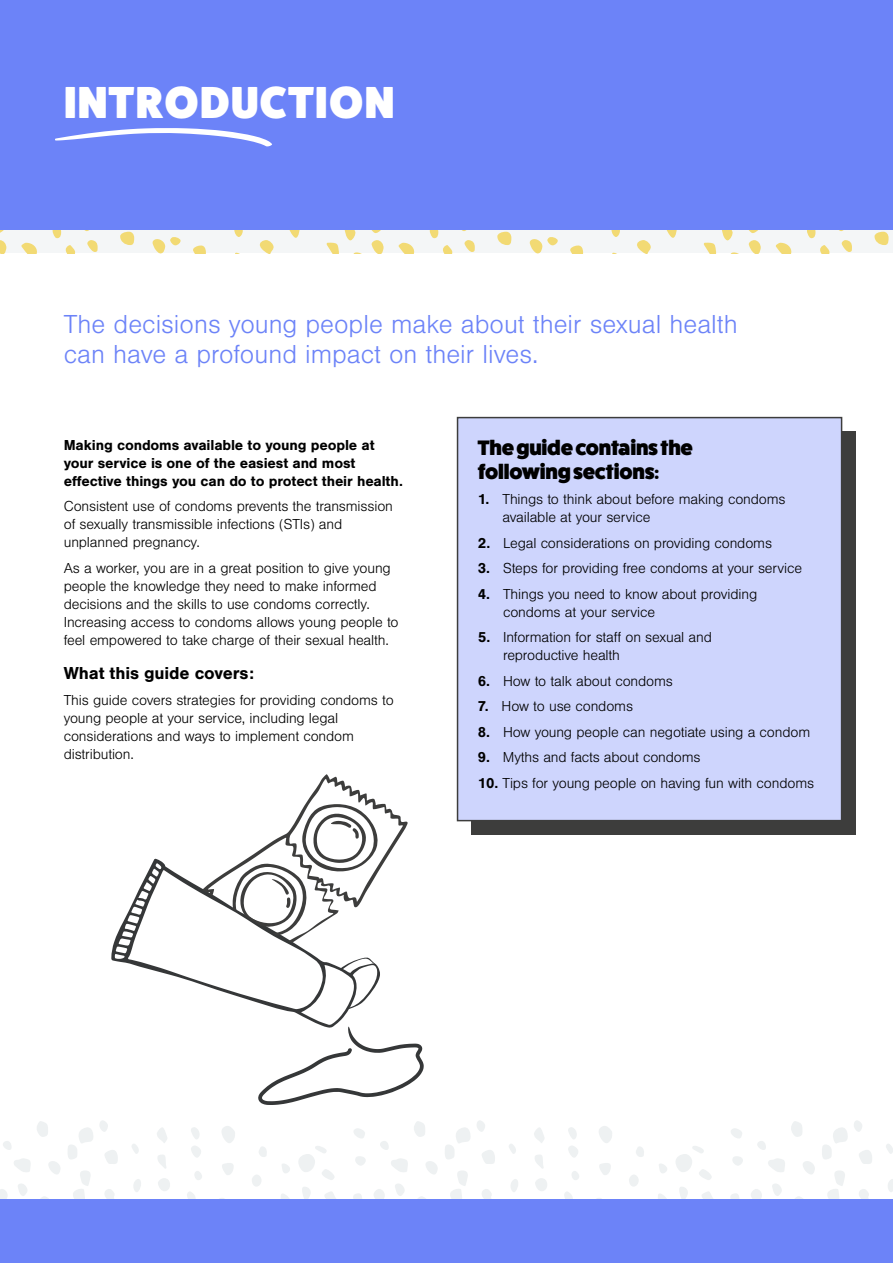
<style>
.page{position:relative;width:893px;height:1263px;background:#fff}
.page>*{position:absolute;margin:0;border:0;box-sizing:border-box;transform-origin:0 0}
.t1{font:800 45px "Fat Frank";letter-spacing:.03em;color:#fff}
.t2{font:300 27px/30px "Nimbus San";color:#6c83f8}
.t3{font:800 21px/24px "Fat Frank";letter-spacing:-.01em;color:#000}
.t4{font:700 18px "Nimbus San";letter-spacing:-.01em;color:#000}
.t5{font:300 15px/18px "Nimbus San";letter-spacing:-.01em;color:#000}
.t6{font:700 15px/18px "Nimbus San";letter-spacing:-.01em;color:#000}
.s1{font-weight:700}
</style>
<div class="page">
<div style="left:471px;top:431px;width:384px;height:403px;background:#3d3d3c"></div>
<div style="left:457px;top:417px;width:385px;height:404px;background:#ced5fd;border:2px solid #3d3d3c"></div>
<div style="left:0;top:229px;width:893px;height:24px;background:#f4f6f7"></div>
<svg style="left:79px;top:229px;width:15px;height:2px"></svg>
<svg style="left:120px;top:232px;width:14px;height:13px"></svg>
<svg style="left:21px;top:243px;width:16px;height:10px"></svg>
<svg style="left:0;top:229px;width:7px;height:4px"></svg>
<svg style="left:259px;top:240px;width:15px;height:13px"></svg>
<svg style="left:193px;top:245px;width:13px;height:8px"></svg>
<svg style="left:288px;top:229px;width:12px;height:9px"></svg>
<svg style="left:0;top:240px;width:7px;height:13px"></svg>
<svg style="left:87px;top:240px;width:11px;height:12px"></svg>
<svg style="left:65px;top:245px;width:10px;height:8px"></svg>
<svg style="left:51px;top:229px;width:10px;height:10px"></svg>
<svg style="left:234px;top:229px;width:9px;height:8px"></svg>
<svg style="left:152px;top:237px;width:29px;height:16px"></svg>
<svg style="left:456px;top:229px;width:15px;height:2px"></svg>
<svg style="left:497px;top:232px;width:14px;height:13px"></svg>
<svg style="left:398px;top:243px;width:17px;height:10px"></svg>
<svg style="left:637px;top:240px;width:14px;height:13px"></svg>
<svg style="left:570px;top:245px;width:13px;height:8px"></svg>
<svg style="left:665px;top:229px;width:12px;height:9px"></svg>
<svg style="left:326px;top:229px;width:58px;height:24px"></svg>
<svg style="left:464px;top:240px;width:11px;height:12px"></svg>
<svg style="left:443px;top:245px;width:9px;height:8px"></svg>
<svg style="left:429px;top:229px;width:9px;height:10px"></svg>
<svg style="left:611px;top:229px;width:9px;height:8px"></svg>
<svg style="left:529px;top:237px;width:29px;height:16px"></svg>
<svg style="left:834px;top:229px;width:14px;height:2px"></svg>
<svg style="left:874px;top:232px;width:14px;height:13px"></svg>
<svg style="left:775px;top:243px;width:17px;height:10px"></svg>
<svg style="left:703px;top:229px;width:58px;height:24px"></svg>
<svg style="left:841px;top:240px;width:11px;height:12px"></svg>
<svg style="left:820px;top:245px;width:9px;height:8px"></svg>
<svg style="left:806px;top:229px;width:9px;height:10px"></svg>
<div style="left:0;top:0;width:893px;height:229px;background:#6c83f8"></div>
<div style="left:298px;top:1154px;width:17px;height:18px;background:#eef1f2;border-radius:7px"></div>
<svg style="left:14px;top:1158px;width:17px;height:14px"></svg>
<svg style="left:222px;top:1126px;width:13px;height:17px"></svg>
<svg style="left:37px;top:1121px;width:11px;height:16px"></svg>
<svg style="left:73px;top:1171px;width:18px;height:28px"></svg>
<svg style="left:158px;top:1178px;width:12px;height:13px"></svg>
<svg style="left:48px;top:1161px;width:12px;height:13px"></svg>
<svg style="left:222px;top:1163px;width:12px;height:12px"></svg>
<svg style="left:0;top:1189px;width:8px;height:10px"></svg>
<svg style="left:281px;top:1194px;width:8px;height:5px"></svg>
<svg style="left:157px;top:1127px;width:10px;height:16px"></svg>
<svg style="left:105px;top:1189px;width:9px;height:10px"></svg>
<div style="left:252px;top:1174px;width:10px;height:13px;background:#eef1f2;border-radius:50%"></div>
<svg style="left:40px;top:1196px;width:9px;height:3px"></svg>
<svg style="left:18px;top:1184px;width:9px;height:12px"></svg>
<svg style="left:158px;top:1155px;width:8px;height:14px"></svg>
<svg style="left:302px;top:1187px;width:9px;height:12px"></svg>
<svg style="left:187px;top:1192px;width:9px;height:7px"></svg>
<svg style="left:133px;top:1179px;width:8px;height:13px"></svg>
<svg style="left:191px;top:1127px;width:10px;height:31px"></svg>
<svg style="left:68px;top:1120px;width:50px;height:44px"></svg>
<svg style="left:259px;top:1146px;width:8px;height:11px"></svg>
<svg style="left:282px;top:1164px;width:8px;height:9px"></svg>
<svg style="left:3px;top:1141px;width:8px;height:9px"></svg>
<div style="left:194px;top:1171px;width:8px;height:9px;background:#eef1f2;border-radius:4px"></div>
<svg style="left:132px;top:1144px;width:7px;height:10px"></svg>
<div style="left:675px;top:1154px;width:17px;height:18px;background:#eef1f2;border-radius:7px"></div>
<svg style="left:391px;top:1158px;width:17px;height:14px"></svg>
<svg style="left:599px;top:1126px;width:13px;height:17px"></svg>
<svg style="left:414px;top:1121px;width:11px;height:16px"></svg>
<svg style="left:450px;top:1171px;width:18px;height:28px"></svg>
<svg style="left:535px;top:1178px;width:12px;height:13px"></svg>
<svg style="left:426px;top:1161px;width:12px;height:13px"></svg>
<svg style="left:599px;top:1163px;width:12px;height:12px"></svg>
<svg style="left:374px;top:1189px;width:11px;height:10px"></svg>
<svg style="left:658px;top:1194px;width:9px;height:5px"></svg>
<svg style="left:534px;top:1127px;width:10px;height:16px"></svg>
<svg style="left:482px;top:1189px;width:10px;height:10px"></svg>
<div style="left:629px;top:1174px;width:10px;height:13px;background:#eef1f2;border-radius:50%"></div>
<svg style="left:418px;top:1196px;width:8px;height:3px"></svg>
<svg style="left:322px;top:1169px;width:12px;height:11px"></svg>
<svg style="left:354px;top:1128px;width:11px;height:10px"></svg>
<svg style="left:395px;top:1184px;width:10px;height:12px"></svg>
<svg style="left:535px;top:1155px;width:9px;height:14px"></svg>
<svg style="left:679px;top:1187px;width:9px;height:12px"></svg>
<svg style="left:564px;top:1192px;width:9px;height:7px"></svg>
<svg style="left:511px;top:1179px;width:7px;height:13px"></svg>
<svg style="left:355px;top:1156px;width:11px;height:10px"></svg>
<svg style="left:353px;top:1193px;width:9px;height:6px"></svg>
<svg style="left:568px;top:1127px;width:10px;height:31px"></svg>
<svg style="left:445px;top:1120px;width:50px;height:44px"></svg>
<svg style="left:324px;top:1192px;width:12px;height:7px"></svg>
<svg style="left:636px;top:1146px;width:8px;height:11px"></svg>
<svg style="left:659px;top:1164px;width:8px;height:9px"></svg>
<svg style="left:380px;top:1141px;width:9px;height:9px"></svg>
<div style="left:571px;top:1171px;width:8px;height:9px;background:#eef1f2;border-radius:4px"></div>
<svg style="left:315px;top:1146px;width:11px;height:7px"></svg>
<svg style="left:509px;top:1144px;width:7px;height:10px"></svg>
<svg style="left:768px;top:1158px;width:17px;height:14px"></svg>
<svg style="left:859px;top:1150px;width:13px;height:14px"></svg>
<svg style="left:791px;top:1121px;width:11px;height:16px"></svg>
<svg style="left:827px;top:1171px;width:18px;height:28px"></svg>
<svg style="left:822px;top:1127px;width:26px;height:32px"></svg>
<svg style="left:803px;top:1161px;width:12px;height:13px"></svg>
<svg style="left:751px;top:1189px;width:11px;height:10px"></svg>
<svg style="left:859px;top:1189px;width:10px;height:10px"></svg>
<svg style="left:795px;top:1196px;width:8px;height:3px"></svg>
<svg style="left:699px;top:1169px;width:13px;height:11px"></svg>
<svg style="left:731px;top:1128px;width:11px;height:10px"></svg>
<svg style="left:772px;top:1184px;width:10px;height:12px"></svg>
<svg style="left:888px;top:1179px;width:5px;height:13px"></svg>
<svg style="left:732px;top:1156px;width:11px;height:10px"></svg>
<svg style="left:730px;top:1193px;width:9px;height:6px"></svg>
<svg style="left:854px;top:1120px;width:8px;height:12px"></svg>
<svg style="left:702px;top:1191px;width:11px;height:8px"></svg>
<svg style="left:757px;top:1141px;width:9px;height:9px"></svg>
<svg style="left:692px;top:1146px;width:12px;height:7px"></svg>
<svg style="left:886px;top:1144px;width:7px;height:10px"></svg>
<div style="left:0;top:1199px;width:893px;height:64px;background:#6c83f8"></div>
<svg style="left:55px;top:128px;width:217px;height:18px"></svg>
<svg style="left:111px;top:774px;width:313px;height:331px"></svg>
<h1 class="t1" style="left:64px;top:77px;width:332px">INTRODUCTION</h1>
<h2 class="t2" style="left:64px;top:310px;width:675px">The decisions young people make about their sexual health can have a profound impact on their lives.</h2>
<p class="t6" style="left:64px;top:436px;width:341px">Making condoms available to young people at your service is one of the easiest and most effective things you can do to protect their health.</p>
<p class="t5" style="left:64px;top:498px;width:331px">Consistent use of condoms prevents the transmission of sexually transmissible infections (STIs) and unplanned pregnancy.</p>
<p class="t5" style="left:64px;top:559px;width:336px">As a worker, you are in a great position to give young people the knowledge they need to make informed decisions and the skills to use condoms correctly.<br>Increasing access to condoms allows young people to feel empowered to take charge of their sexual health.</p>
<p class="t4" style="left:64px;top:663px;width:192px">What this guide covers:</p>
<p class="t5" style="left:64px;top:691px;width:332px">This guide covers strategies for providing condoms to young people at your service, including legal considerations and ways to implement condom distribution.</p>
<h3 class="t3" style="left:478px;top:436px;width:217px">The guide contains the following sections:</h3>
<p class="t5" style="left:502px;top:491px;width:285px;text-indent:-25px"><span class="s1">1.</span> Things to think about before making condoms available at your service</p>
<p class="t5" style="left:478px;top:534px;width:296px"><span class="s1">2.</span> Legal considerations on providing condoms</p>
<p class="t5" style="left:478px;top:560px;width:326px"><span class="s1">3.</span> Steps for providing free condoms at your service</p>
<p class="t5" style="left:503px;top:585px;width:256px;text-indent:-25px"><span class="s1">4.</span> Things you need to know about providing condoms at your service</p>
<p class="t5" style="left:503px;top:629px;width:210px;text-indent:-25px"><span class="s1">5.</span> Information for staff on sexual and reproductive health</p>
<p class="t5" style="left:478px;top:672px;width:197px"><span class="s1">6.</span> How to talk about condoms</p>
<p class="t5" style="left:478px;top:698px;width:157px"><span class="s1">7.</span> How to use condoms</p>
<p class="t5" style="left:478px;top:723px;width:334px"><span class="s1">8.</span> How young people can negotiate using a condom</p>
<p class="t5" style="left:478px;top:749px;width:224px"><span class="s1">9.</span> Myths and facts about condoms</p>
<p class="t5" style="left:478px;top:774px;width:338px"><span class="s1">10.</span> Tips for young people on having fun with condoms</p>
</div>
